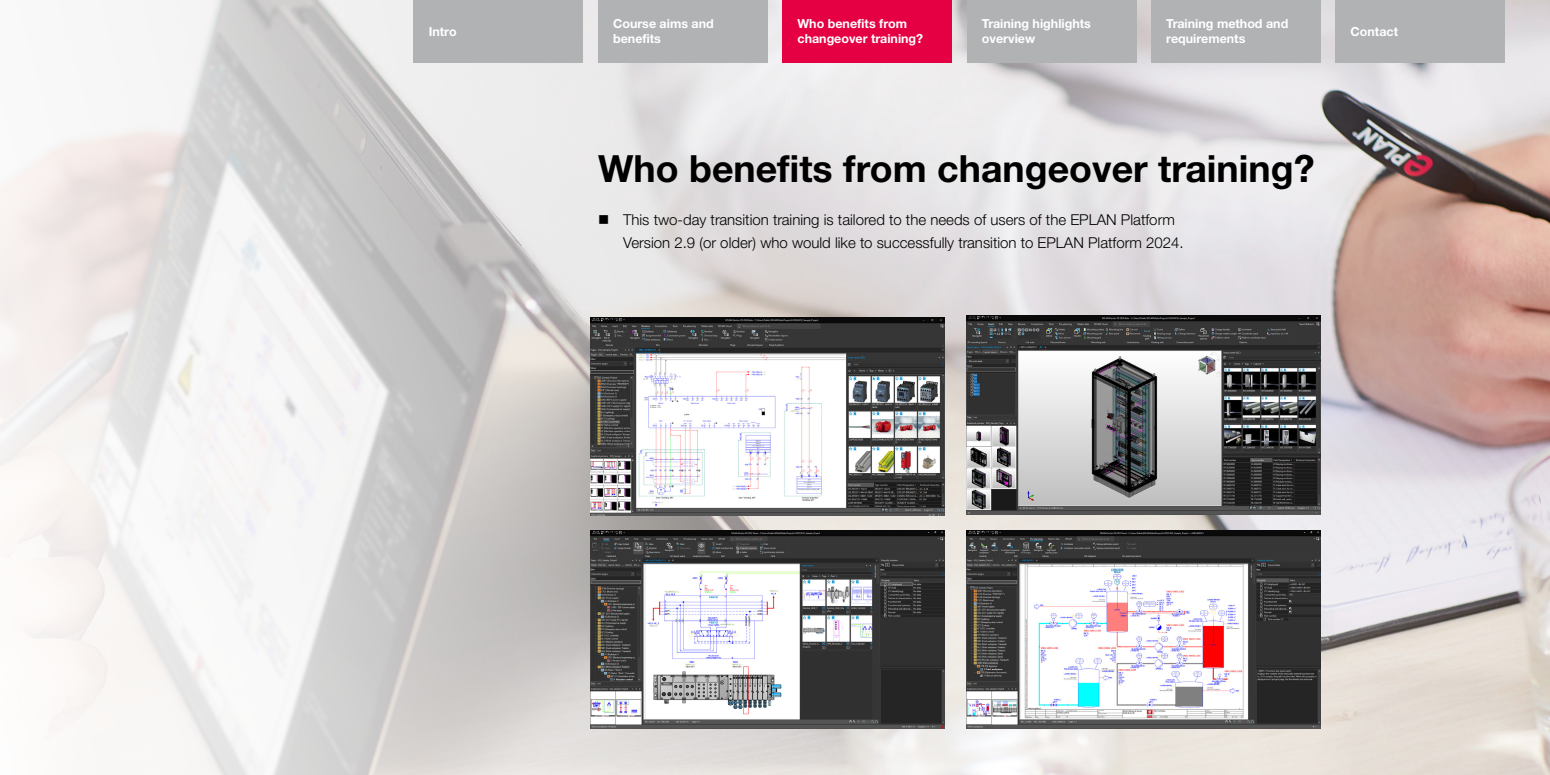
<style>
.page{position:relative;width:1550px;height:775px;background:#fff}
.page>*{position:absolute;margin:0;border:0;box-sizing:border-box;transform-origin:0 0}
.t1{font:700 37.5px "Neue Helvetica For Rittal";color:#000}
.t2{font:300 15px/22.5px "Neue Helvetica For Rittal";color:#000}
.t3{font:700 12.5px/15px "Neue Helvetica For Rittal";color:#fff}
</style>
<div class="page">
<img style="left:0;top:0;width:1550px;height:775px">
<img style="left:591px;top:530px;width:353px;height:199px">
<img style="left:967px;top:530px;width:354px;height:199px">
<img style="left:967px;top:316px;width:354px;height:199px">
<img style="left:591px;top:317px;width:353px;height:199px">
<div style="left:598px;top:0;width:169px;height:62px;background:#b1b2b3"></div>
<div style="left:782px;top:0;width:170px;height:62px;background:#e50043"></div>
<div style="left:967px;top:0;width:169px;height:62px;background:#b1b2b3"></div>
<div style="left:1151px;top:0;width:170px;height:62px;background:#b1b2b3"></div>
<div style="left:1336px;top:0;width:169px;height:62px;background:#b1b2b3"></div>
<div style="left:414px;top:0;width:169px;height:62px;background:#b1b2b3"></div>
<p class="t3" style="left:613px;top:16px;width:102px">Course aims and benefits</p>
<p class="t3" style="left:798px;top:16px;width:127px">Who benefits from changeover training?</p>
<p class="t3" style="left:982px;top:16px;width:111px">Training highlights overview</p>
<p class="t3" style="left:1166px;top:16px;width:124px">Training method and requirements</p>
<p class="t3" style="left:429px;top:24px;width:29px">Intro</p>
<p class="t3" style="left:1351px;top:24px;width:49px">Contact</p>
<h1 class="t1" style="left:598px;top:145px;width:718px">Who benefits from changeover training?</h1>
<p class="t2" style="left:623px;top:208px;width:562px;text-indent:-25px">■ This two-day transition training is tailored to the needs of users of the EPLAN Platform<br>Version 2.9 (or older) who would like to successfully transition to EPLAN Platform 2024.</p>
</div>
